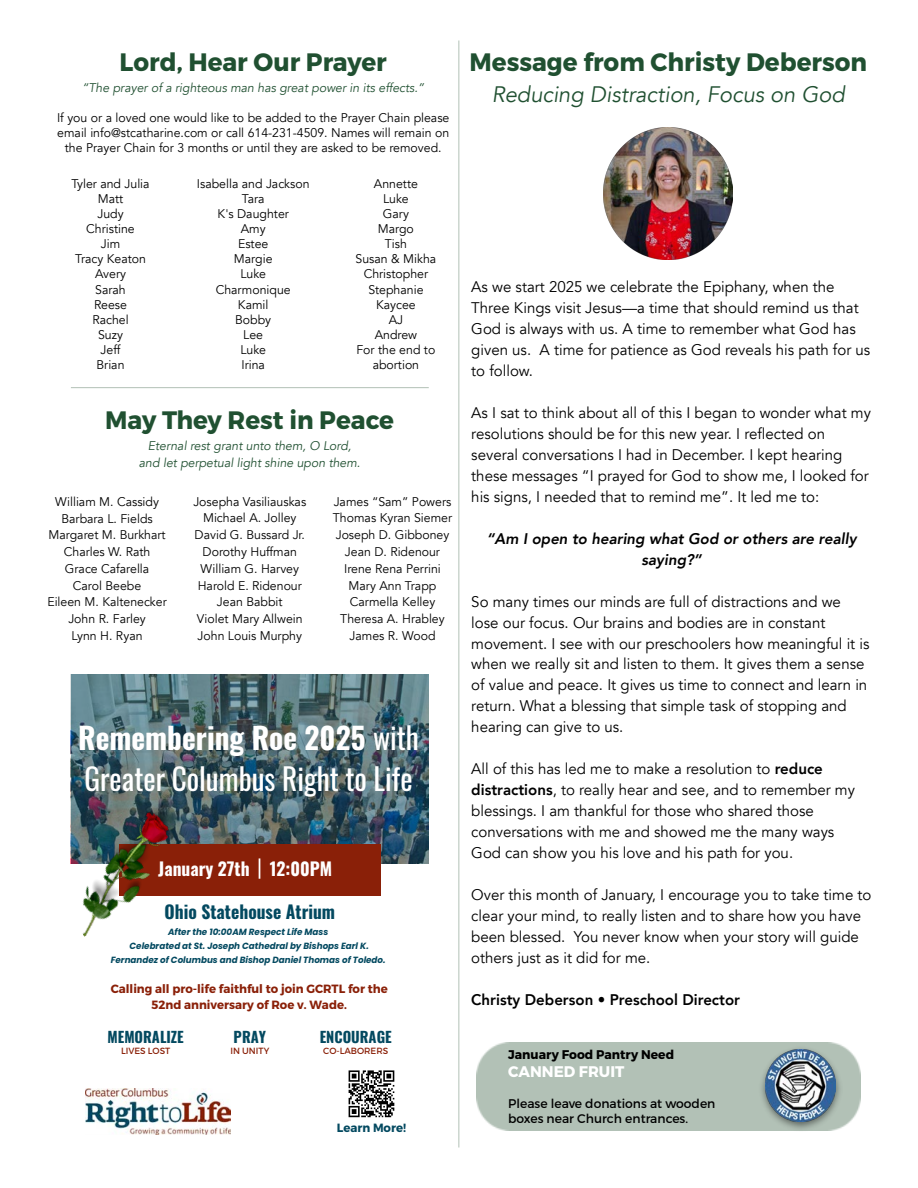
<style>
.page{position:relative;width:918px;height:1188px;background:#fff}
.page>*{position:absolute;margin:0;border:0;box-sizing:border-box;transform-origin:0 0}
.t1{font:29.85px/41.7px "Oswald";color:#fff}
.t2{font:700 25.2px "Montserrat";color:#205031}
.t3{font:italic 22.35px "Avenir";color:#205031}
.t4{font:700 18px "Oswald";color:#034960}
.t5{font:700 17.85px "Oswald";color:#fff}
.t6{font:15.3px/21px "Avenir";color:#000}
.t7{font:italic 800 15.3px/21px "Avenir";color:#000;text-align:center}
.t8{font:800 15.3px "Avenir";color:#000}
.t9{font:700 15.3px "Montserrat";color:#fff}
.t10{font:700 15px "Oswald";color:#034960}
.t11{font:12.6px/15.1px "Avenir";color:#000;text-align:center}
.t12{font:italic 12.6px/16.8px "Avenir";color:#205031;text-align:center}
.t13{font:12.6px/15.1px "Montserrat";color:#000}
.t14{font:700 12.6px "Montserrat";color:#000}
.t15{font:700 12px/16.6px "Montserrat";color:#8a2008;text-align:center}
.t16{font:700 12px "Montserrat";color:#034960}
.t17{font:italic 700 9px/14.4px "Poppins";color:#034960;text-align:center}
.t18{font:9px "Montserrat";color:#8a2008}
.s1{font-weight:700}
.s2{font-size:18px}
.s3{font-weight:800}
</style>
<div class="page">
<hr style="left:459px;top:41px;width:1px;height:1107px;background:#b2c1b6">
<hr style="left:71px;top:387px;width:358px;height:1px;background:#b2c1b6">
<div style="left:476px;top:1042px;width:384px;height:89px;background:#b2c1b6"></div>
<img style="left:759px;top:1046px;width:84px;height:85px">
<img style="left:766px;top:1050px;width:70px;height:72px">
<img style="left:604px;top:127px;width:129px;height:132px">
<img style="left:71px;top:674px;width:358px;height:189px">
<div style="left:119px;top:844px;width:262px;height:52px;background:#8a2008"></div>
<svg style="left:259px;top:858px;width:1px;height:21px"></svg>
<img style="left:71px;top:791px;width:138px;height:146px">
<img style="left:86px;top:1088px;width:145px;height:47px">
<svg style="left:348px;top:1070px;width:47px;height:48px"></svg>
<p class="t2" style="left:120px;top:46px;width:269px">Lord, Hear Our Prayer</p>
<p class="t12" style="left:82px;top:79px;width:344px">“The prayer of a righteous man has great power in its effects.”</p>
<p class="t11" style="left:57px;top:110px;width:394px">If you or a loved one would like to be added to the Prayer Chain please email info@stcatharine.com or call 614-231-4509. Names will remain on the Prayer Chain for 3 months or until they are asked to be removed.</p>
<p class="t11" style="left:71px;top:176px;width:80px">Tyler and Julia<br>Matt<br>Judy<br>Christine<br>Jim<br>Tracy Keaton<br>Avery<br>Sarah<br>Reese<br>Rachel<br>Suzy<br>Jeff<br>Brian</p>
<p class="t11" style="left:197px;top:176px;width:114px">Isabella and Jackson<br>Tara<br>K's Daughter<br>Amy<br>Estee<br>Margie<br>Luke<br>Charmonique<br>Kamil<br>Bobby<br>Lee<br>Luke<br>Irina</p>
<p class="t11" style="left:356px;top:176px;width:82px">Annette<br>Luke<br>Gary<br>Margo<br>Tish<br>Susan &amp; Mikha<br>Christopher<br>Stephanie<br>Kaycee<br>AJ<br>Andrew<br>For the end to abortion</p>
<p class="t2" style="left:105px;top:404px;width:290px">May They Rest in Peace</p>
<p class="t12" style="left:139px;top:437px;width:223px">Eternal rest grant unto them, O Lord, and let perpetual light shine upon them.</p>
<p class="t11" style="left:47px;top:493px;width:121px;line-height:16.8px">William M. Cassidy<br>Barbara L. Fields<br>Margaret M. Burkhart<br>Charles W. Rath<br>Grace Cafarella<br>Carol Beebe<br>Eileen M. Kaltenecker<br>John R. Farley<br>Lynn H. Ryan</p>
<p class="t11" style="left:193px;top:493px;width:114px;line-height:16.8px">Josepha Vasiliauskas<br>Michael A. Jolley<br>David G. Bussard Jr.<br>Dorothy Huffman<br>William G. Harvey<br>Harold E. Ridenour<br>Jean Babbit<br>Violet Mary Allwein<br>John Louis Murphy</p>
<p class="t11" style="left:333px;top:493px;width:121px;line-height:16.8px">James “Sam” Powers<br>Thomas Kyran Siemer<br>Joseph D. Gibboney<br>Jean D. Ridenour<br>Irene Rena Perrini<br>Mary Ann Trapp<br>Carmella Kelley<br>Theresa A. Hrabley<br>James R. Wood</p>
<p class="t1" style="left:78px;top:714px;width:342px"><span class="s1">Remembering Roe 2025</span> with<br>Greater Columbus Right to Life</p>
<p class="t5" style="left:158px;top:859px;width:175px">January 27th <span class="s2">12:00PM</span></p>
<p class="t4" style="left:165px;top:902px;width:172px">Ohio Statehouse Atrium</p>
<p class="t17" style="left:111px;top:924px;width:276px">After the 10:00AM Respect Life Mass<br>Celebrated at St. Joseph Cathedral by Bishops Earl K.<br>Fernandez of Columbus and Bishop Daniel Thomas of Toledo.</p>
<p class="t15" style="left:111px;top:980px;width:279px">Calling all pro-life faithful to join GCRTL for the<br>52nd anniversary of Roe v. Wade.</p>
<p class="t10" style="left:108px;top:1030px;width:78px">MEMORALIZE</p>
<p class="t18" style="left:121px;top:1046px;width:51px">LIVES LOST</p>
<p class="t10" style="left:234px;top:1030px;width:34px">PRAY</p>
<p class="t18" style="left:230px;top:1046px;width:40px">IN UNITY</p>
<p class="t10" style="left:320px;top:1030px;width:73px">ENCOURAGE</p>
<p class="t18" style="left:323px;top:1046px;width:66px">CO-LABORERS</p>
<p class="t16" style="left:337px;top:1120px;width:71px">Learn More!</p>
<p class="t2" style="left:470px;top:46px;width:399px">Message from Christy Deberson</p>
<p class="t3" style="left:492px;top:81px;width:355px">Reducing Distraction, Focus on God</p>
<p class="t6" style="left:471px;top:277px;width:400px">As we start 2025 we celebrate the Epiphany, when the Three Kings visit Jesus—a time that should remind us that God is always with us. A time to remember what God has given us. A time for patience as God reveals his path for us to follow.</p>
<p class="t6" style="left:471px;top:402px;width:401px">As I sat to think about all of this I began to wonder what my resolutions should be for this new year. I reflected on several conversations I had in December. I kept hearing these messages “I prayed for God to show me, I looked for his signs, I needed that to remind me”. It led me to:</p>
<p class="t7" style="left:487px;top:528px;width:371px">“Am I open to hearing what God or others are really saying?”</p>
<p class="t6" style="left:471px;top:591px;width:400px">So many times our minds are full of distractions and we lose our focus. Our brains and bodies are in constant movement. I see with our preschoolers how meaningful it is when we really sit and listen to them. It gives them a sense of value and peace. It gives us time to connect and learn in return. What a blessing that simple task of stopping and hearing can give to us.</p>
<p class="t6" style="left:471px;top:759px;width:385px">All of this has led me to make a resolution to <span class="s3">reduce distractions</span>, to really hear and see, and to remember my blessings. I am thankful for those who shared those conversations with me and showed me the many ways God can show you his love and his path for you.</p>
<p class="t6" style="left:471px;top:885px;width:402px">Over this month of January, I encourage you to take time to clear your mind, to really listen and to share how you have been blessed. You never know when your story will guide others just as it did for me.</p>
<p class="t8" style="left:471px;top:988px;width:270px">Christy Deberson • Preschool Director</p>
<p class="t14" style="left:508px;top:1047px;width:167px">January Food Pantry Need</p>
<p class="t9" style="left:508px;top:1062px;width:118px">CANNED FRUIT</p>
<p class="t13" style="left:508px;top:1096px;width:209px">Please leave donations at wooden boxes near Church entrances.</p>
</div>
